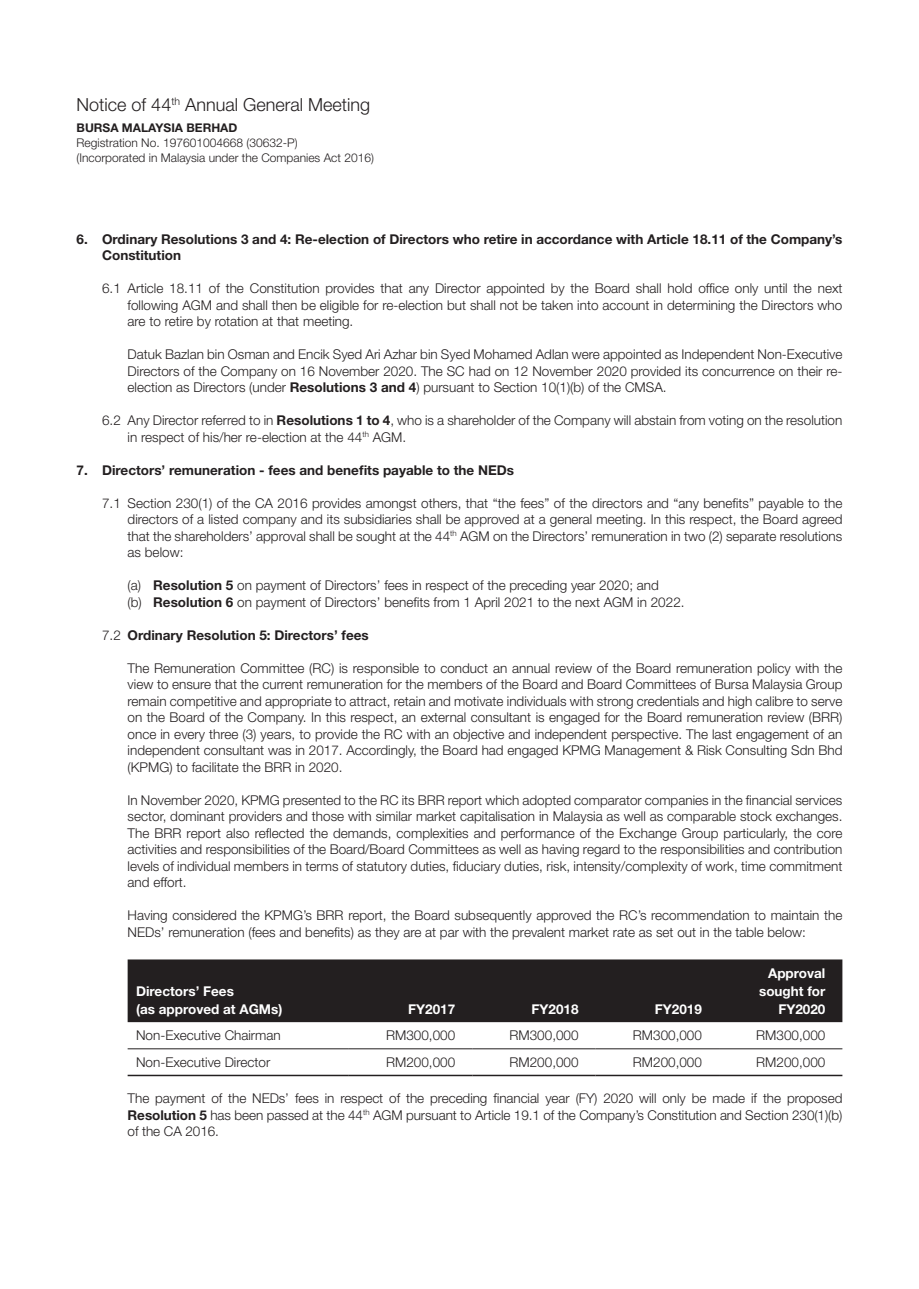
<style>
.page{position:relative;width:919px;height:1289px;background:#fff}
.page>*{position:absolute;margin:0;border:0;box-sizing:border-box;transform-origin:0 0}
.t1{font:300 18px "Helvetica Neue LT Std";color:#231f20}
.indent_4{font:300 13.5px/16.5px "Helvetica Neue LT Std";color:#231f20;text-align:justify}
.indent_4-2{font:700 13.5px/16.5px "Helvetica Neue LT Std";color:#231f20}
.indent_4-3{font:700 13.5px "Helvetica Neue LT Std";color:#fff}
.indent_4-4{font:300 12px "Helvetica Neue LT Std";color:#231f20}
.indent_4-5{font:700 12px "Helvetica Neue LT Std";color:#231f20}
.s1{font-weight:700}
.s2{font-weight:300}
</style>
<div class="page">
<div style="left:128px;top:959px;width:714px;height:63px;background:#231f20"></div>
<hr style="left:128px;top:1048px;width:221px;height:1px;background:#231f20">
<hr style="left:349px;top:1048px;width:123px;height:1px;background:#231f20">
<hr style="left:472px;top:1048px;width:123px;height:1px;background:#231f20">
<hr style="left:595px;top:1048px;width:124px;height:1px;background:#231f20">
<hr style="left:719px;top:1048px;width:123px;height:1px;background:#231f20">
<hr style="left:128px;top:1074px;width:221px;height:2px;background:#231f20">
<hr style="left:349px;top:1074px;width:123px;height:2px;background:#231f20">
<hr style="left:472px;top:1074px;width:123px;height:2px;background:#231f20">
<hr style="left:595px;top:1074px;width:124px;height:2px;background:#231f20">
<hr style="left:719px;top:1074px;width:123px;height:2px;background:#231f20">
<p class="t1" style="left:77px;top:93px;width:295px">Notice of 44<sup>th</sup> Annual General Meeting</p>
<p class="indent_4-5" style="left:77px;top:120px;width:162px">BURSA MALAYSIA BERHAD</p>
<p class="indent_4-4" style="left:77px;top:135px;width:223px">Registration No. 197601004668 (30632-P)</p>
<p class="indent_4-4" style="left:77px;top:150px;width:299px">(Incorporated in Malaysia under the Companies Act 2016)</p>
<p class="indent_4-2" style="left:102px;top:230px;width:741px;text-indent:-26px">6. Ordinary Resolutions 3 and 4: Re-election of Directors who retire in accordance with Article 18.11 of the Company’s<br>Constitution</p>
<p class="indent_4" style="left:128px;top:280px;width:716px;text-indent:-26px">6.1 Article 18.11 of the Constitution provides that any Director appointed by the Board shall hold office only until the next following AGM and shall then be eligible for re-election but shall not be taken into account in determining the Directors who are to retire by rotation at that meeting.</p>
<p class="indent_4" style="left:128px;top:346px;width:716px">Datuk Bazlan bin Osman and Encik Syed Ari Azhar bin Syed Mohamed Adlan were appointed as Independent Non-Executive Directors of the Company on 16 November 2020. The SC had on 12 November 2020 provided its concurrence on their re&shy;election as Directors (under <span class="s1">Resolutions 3 and 4</span>) pursuant to Section 10(1)(b) of the CMSA.</p>
<p class="indent_4" style="left:128px;top:412px;width:716px;text-indent:-26px">6.2 Any Director referred to in <span class="s1">Resolutions 1 to 4</span>, who is a shareholder of the Company will abstain from voting on the resolution in respect of his/her re-election at the 44<sup>th</sup> AGM.</p>
<p class="indent_4-2" style="left:77px;top:461px;width:439px">7. Directors’ remuneration - fees and benefits payable to the NEDs</p>
<p class="indent_4" style="left:128px;top:494px;width:716px;text-indent:-26px">7.1 Section 230(1) of the CA 2016 provides amongst others, that “the fees” of the directors and “any benefits” payable to the directors of a listed company and its subsidiaries shall be approved at a general meeting. In this respect, the Board agreed that the shareholders’ approval shall be sought at the 44<sup>th</sup> AGM on the Directors’ remuneration in two (2) separate resolutions as below:</p>
<p class="indent_4" style="left:128px;top:577px;width:532px">(a) <span class="s1">Resolution 5</span> on payment of Directors’ fees in respect of the preceding year 2020; and</p>
<p class="indent_4" style="left:128px;top:593px;width:558px">(b) <span class="s1">Resolution 6</span> on payment of Directors’ benefits from 1 April 2021 to the next AGM in 2022.</p>
<p class="indent_4-2" style="left:102px;top:626px;width:268px"><span class="s2">7.2</span> Ordinary Resolution 5: Directors’ fees</p>
<p class="indent_4" style="left:128px;top:659px;width:716px">The Remuneration Committee (RC) is responsible to conduct an annual review of the Board remuneration policy with the view to ensure that the current remuneration for the members of the Board and Board Committees of Bursa Malaysia Group remain competitive and appropriate to attract, retain and motivate individuals with strong credentials and high calibre to serve on the Board of the Company. In this respect, an external consultant is engaged for the Board remuneration review (BRR) once in every three (3) years, to provide the RC with an objective and independent perspective. The last engagement of an independent consultant was in 2017. Accordingly, the Board had engaged KPMG Management &amp; Risk Consulting Sdn Bhd (KPMG) to facilitate the BRR in 2020.</p>
<p class="indent_4" style="left:128px;top:791px;width:716px">In November 2020, KPMG presented to the RC its BRR report which adopted comparator companies in the financial services sector, dominant providers and those with similar market capitalisation in Malaysia as well as comparable stock exchanges.<br>The BRR report also reflected the demands, complexities and performance of the Exchange Group particularly, the core activities and responsibilities of the Board/Board Committees as well as having regard to the responsibilities and contribution levels of individual members in terms of statutory duties, fiduciary duties, risk, intensity/complexity of work, time commitment and effort.</p>
<p class="indent_4" style="left:128px;top:907px;width:716px">Having considered the KPMG’s BRR report, the Board subsequently approved the RC’s recommendation to maintain the<br>NEDs’ remuneration (fees and benefits) as they are at par with the prevalent market rate as set out in the table below:</p>
<p class="indent_4-3" style="left:136px;top:982px;width:99px">Directors’ Fees</p>
<p class="indent_4-3" style="left:136px;top:1000px;width:148px">(as approved at AGMs)</p>
<p class="indent_4-3" style="left:408px;top:1000px;width:49px">FY2017</p>
<p class="indent_4-3" style="left:531px;top:1000px;width:49px">FY2018</p>
<p class="indent_4-3" style="left:655px;top:1000px;width:49px">FY2019</p>
<p class="indent_4-3" style="left:768px;top:964px;width:59px">Approval</p>
<p class="indent_4-3" style="left:759px;top:982px;width:68px">sought for</p>
<p class="indent_4-3" style="left:778px;top:1000px;width:49px">FY2020</p>
<p class="indent_4" style="left:136px;top:1026px;width:146px">Non-Executive Chairman</p>
<p class="indent_4" style="left:386px;top:1026px;width:71px">RM300,000</p>
<p class="indent_4" style="left:509px;top:1026px;width:71px">RM300,000</p>
<p class="indent_4" style="left:633px;top:1026px;width:71px">RM300,000</p>
<p class="indent_4" style="left:756px;top:1026px;width:71px">RM300,000</p>
<p class="indent_4" style="left:136px;top:1053px;width:136px">Non-Executive Director</p>
<p class="indent_4" style="left:386px;top:1053px;width:71px">RM200,000</p>
<p class="indent_4" style="left:509px;top:1053px;width:71px">RM200,000</p>
<p class="indent_4" style="left:633px;top:1053px;width:71px">RM200,000</p>
<p class="indent_4" style="left:756px;top:1053px;width:71px">RM200,000</p>
<p class="indent_4" style="left:128px;top:1089px;width:716px">The payment of the NEDs’ fees in respect of the preceding financial year (FY) 2020 will only be made if the proposed <span class="s1">Resolution 5</span> has been passed at the 44<sup>th</sup> AGM pursuant to Article 19.1 of the Company’s Constitution and Section 230(1)(b) of the CA 2016.</p>
</div>
